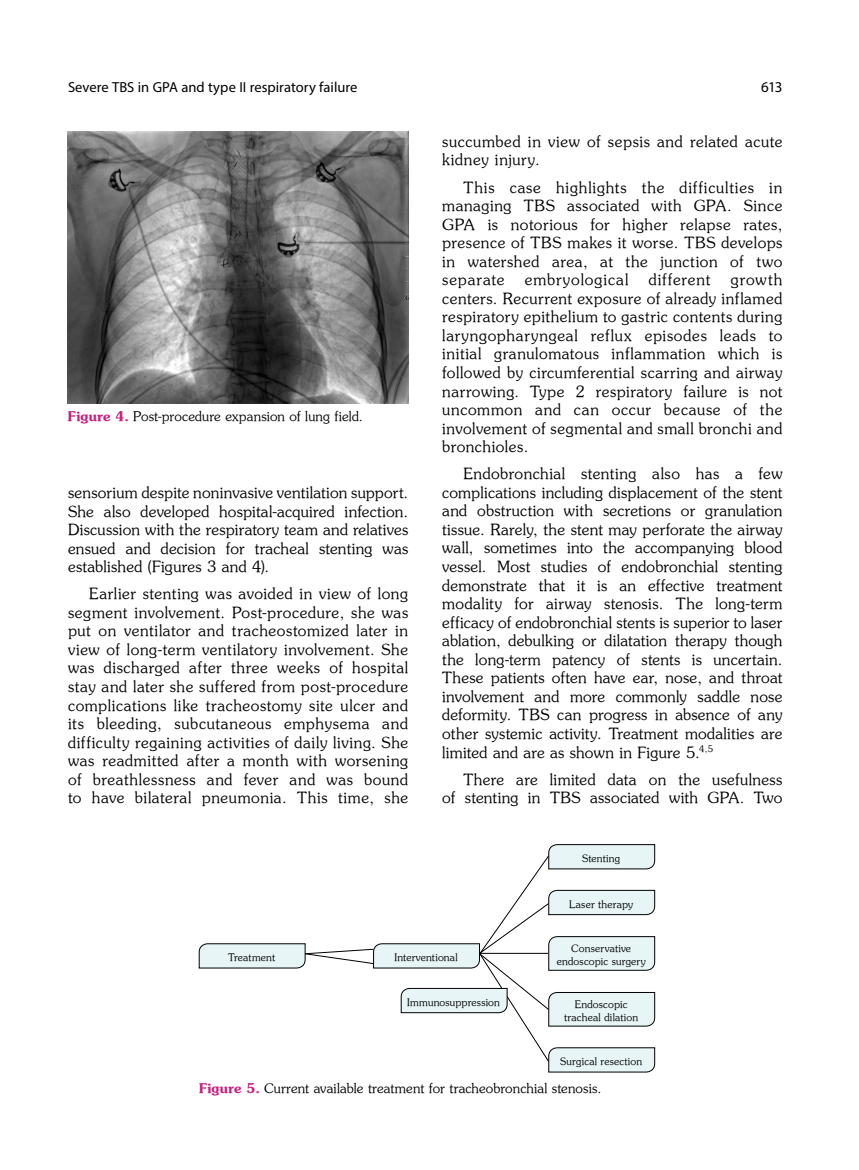
<style>
.page{position:relative;width:859px;height:1170px;background:#fff}
.page>*{position:absolute;margin:0;border:0;box-sizing:border-box;transform-origin:0 0}
.t1{font:15.45px/18.6px "Souvenir Turk";letter-spacing:.03em;color:#000;text-align:justify}
.t2{font:15.45px "Souvenir Turk";letter-spacing:.055em;color:#000}
.t3{font:15px "Myriad Pro";color:#000}
.t4{font:14.55px "Myriad Pro";color:#000}
.t5{font:13.35px "Souvenir Turk";letter-spacing:.01em;color:#000}
.t6{font:10.35px/12.5px "Souvenir Turk";letter-spacing:.02em;color:#000;text-align:center}
.s1{font-family:"Souvenir Turk B";color:#c81e7c}
</style>
<div class="page">
<svg style="left:199px;top:844px;width:456px;height:228px"></svg>
<img style="left:68px;top:132px;width:340px;height:272px">
<p class="t4" style="left:68px;top:78px;width:291px">Severe TBS in GPA and type II respiratory failure</p>
<p class="t3" style="left:761px;top:78px;width:23px">613</p>
<p class="t5" style="left:68px;top:408px;width:296px"><span class="s1">Figure 4.</span> Post-procedure expansion of lung field.</p>
<p class="t1" style="left:68px;top:482px;width:342px">sensorium despite noninvasive ventilation support.<br>She also developed hospital-acquired infection.<br>Discussion with the respiratory team and relatives ensued and decision for tracheal stenting was established (Figures 3 and 4).</p>
<p class="t1" style="left:68px;top:584px;width:342px;text-indent:21px">Earlier stenting was avoided in view of long segment involvement. Post-procedure, she was put on ventilator and tracheostomized later in view of long-term ventilatory involvement. She was discharged after three weeks of hospital stay and later she suffered from post-procedure complications like tracheostomy site ulcer and its bleeding, subcutaneous emphysema and difficulty regaining activities of daily living. She was readmitted after a month with worsening of breathlessness and fever and was bound to have bilateral pneumonia. This time, she</p>
<p class="t1" style="left:442px;top:132px;width:342px">succumbed in view of sepsis and related acute kidney injury.</p>
<p class="t1" style="left:442px;top:177px;width:342px;text-indent:21px">This case highlights the difficulties in managing TBS associated with GPA. Since GPA is notorious for higher relapse rates, presence of TBS makes it worse. TBS develops in watershed area, at the junction of two separate</p>
<p class="t2" style="left:525px;top:270px;width:105px">embryological</p>
<p class="t2" style="left:649px;top:270px;width:63px">different</p>
<p class="t1" style="left:442px;top:270px;width:342px;text-indent:288px">growth centers. Recurrent exposure of already inflamed respiratory epithelium to gastric contents during laryngopharyngeal reflux episodes leads to initial granulomatous inflammation which is followed by circumferential scarring and airway narrowing. Type 2 respiratory failure is not uncommon and can occur because of the involvement of segmental and small bronchi and bronchioles.</p>
<p class="t1" style="left:442px;top:464px;width:342px;text-indent:21px">Endobronchial stenting also has a few complications including displacement of the stent and obstruction with secretions or granulation tissue. Rarely, the stent may perforate the airway wall, sometimes into the accompanying blood vessel. Most studies of endobronchial stenting demonstrate that it is an effective treatment modality for airway stenosis. The long-term efficacy of endobronchial stents is superior to laser ablation, debulking or dilatation therapy though the long-term patency of stents is uncertain.<br>These patients often have ear, nose, and throat involvement and more commonly saddle nose deformity. TBS can progress in absence of any other systemic activity. Treatment modalities are limited and are as shown in Figure 5.<sup>4,5</sup></p>
<p class="t1" style="left:442px;top:769px;width:342px;text-align:right">There are limited data on the usefulness<br>of stenting in TBS associated with GPA. Two</p>
<p class="t6" style="left:582px;top:851px;width:40px">Stenting</p>
<p class="t6" style="left:569px;top:897px;width:65px">Laser therapy</p>
<p class="t6" style="left:228px;top:950px;width:49px">Treatment</p>
<p class="t6" style="left:394px;top:950px;width:65px">Interventional</p>
<p class="t6" style="left:407px;top:995px;width:94px">Immunosuppression</p>
<p class="t6" style="left:557px;top:942px;width:90px">Conservative endoscopic surgery</p>
<p class="t6" style="left:564px;top:997px;width:75px">Endoscopic tracheal dilation</p>
<p class="t6" style="left:560px;top:1054px;width:84px">Surgical resection</p>
<p class="t5" style="left:199px;top:1079px;width:404px"><span class="s1">Figure 5.</span> Current available treatment for tracheobronchial stenosis.</p>
</div>
